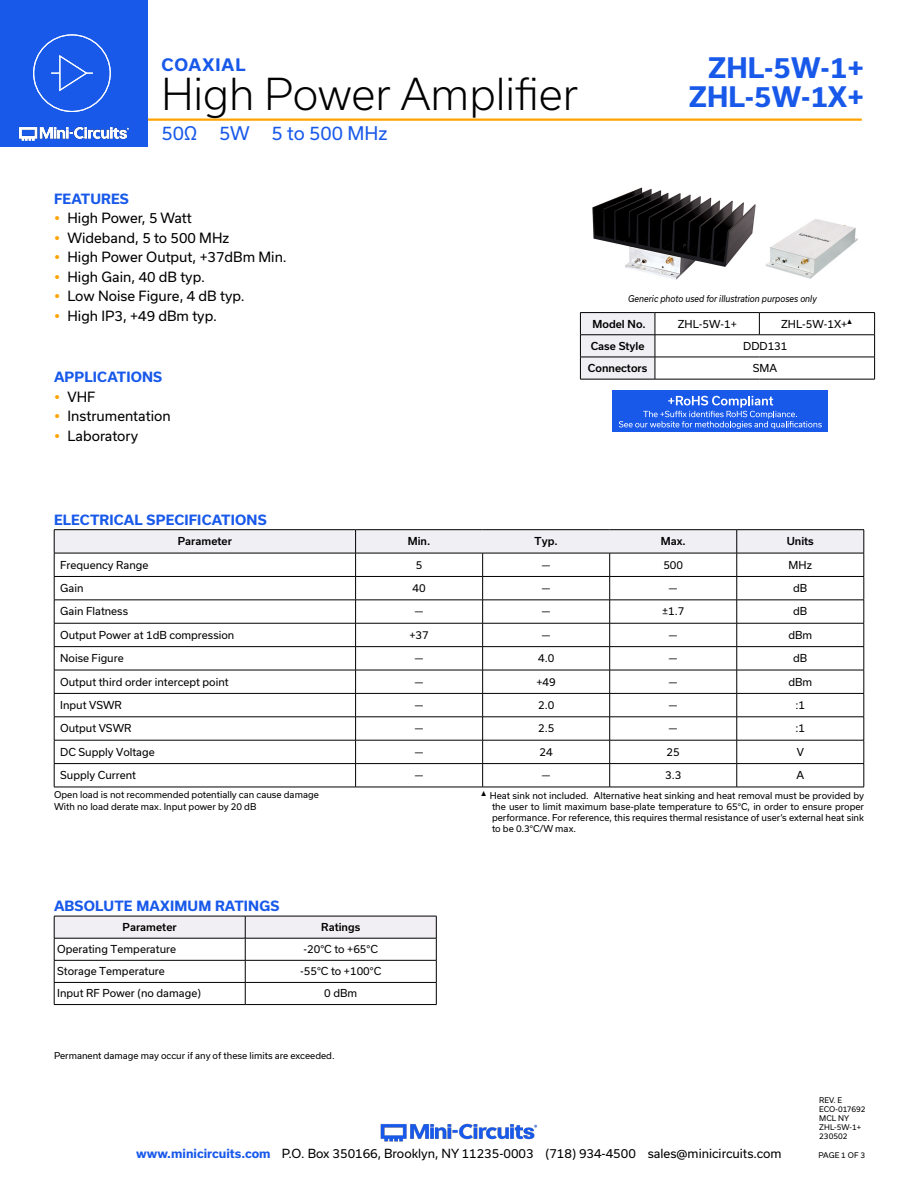
<style>
.page{position:relative;width:918px;height:1188px;background:#fff}
.page>*{position:absolute;margin:0;border:0;box-sizing:border-box;transform-origin:0 0}
.t1{font:300 42px "Usual";color:#000}
.t2{font:700 27px/28.5px "Usual";color:#1859ea;text-align:right}
.t3{font:18px "Usual";color:#1859ea}
.t4{font:700 16.5px "Usual";letter-spacing:.065em;color:#1859ea}
.t5{font:13.5px "Usual";color:#000}
.Blue_Headers{font:700 13.5px "Usual";letter-spacing:.015em;color:#1859ea}
.t6{font:12px "Usual";color:#000}
.Table_Body_Left_Just{font:10.5px "Usual";color:#000}
.Table_Body_Center{font:10.5px "Usual";color:#000}
.Table_Header_Center{font:500 10.5px "Usual";color:#000}
.Notes{font:9px/10.8px "Usual";color:#000;text-align:justify}
.t7{font:italic 9px "Usual";color:#000;scale:.9 1}
.t8{font:7.5px "Usual";color:#000}
.s1{font-weight:700;color:#1859ea}
</style>
<div class="page">
<img style="left:380px;top:1123px;width:158px;height:19px">
<hr style="left:129px;top:118px;width:733px;height:3px;background:#ffa300">
<div style="left:0;top:0;width:147px;height:147px;background:#1859ea"></div>
<img style="left:18px;top:126px;width:111px;height:15px">
<div style="left:33px;top:34px;width:78px;height:78px;border:1px solid #fff;border-radius:50%"></div>
<svg style="left:51px;top:55px;width:42px;height:37px"></svg>
<hr style="left:54px;top:529px;width:302px;height:1px;background:#000">
<hr style="left:356px;top:529px;width:127px;height:1px;background:#000">
<hr style="left:483px;top:529px;width:127px;height:1px;background:#000">
<hr style="left:610px;top:529px;width:127px;height:1px;background:#000">
<hr style="left:737px;top:529px;width:127px;height:1px;background:#000">
<svg style="left:54px;top:530px;width:811px;height:257px"></svg>
<hr style="left:54px;top:787px;width:302px;height:1px;background:#000">
<hr style="left:356px;top:787px;width:127px;height:1px;background:#000">
<hr style="left:483px;top:787px;width:127px;height:1px;background:#000">
<hr style="left:610px;top:787px;width:127px;height:1px;background:#000">
<hr style="left:737px;top:787px;width:127px;height:1px;background:#000">
<hr style="left:54px;top:1004px;width:191px;height:1px;background:#000">
<hr style="left:245px;top:1004px;width:191px;height:1px;background:#000">
<svg style="left:54px;top:916px;width:383px;height:88px"></svg>
<img style="left:592px;top:187px;width:164px;height:93px">
<img style="left:766px;top:219px;width:92px;height:60px">
<hr style="left:580px;top:312px;width:75px;height:1px;background:#000">
<hr style="left:655px;top:312px;width:104px;height:1px;background:#000">
<hr style="left:759px;top:312px;width:116px;height:1px;background:#000">
<svg style="left:759px;top:313px;width:1px;height:22px"></svg>
<hr style="left:655px;top:335px;width:104px;height:1px;background:#000">
<hr style="left:759px;top:335px;width:116px;height:1px;background:#000">
<hr style="left:655px;top:357px;width:104px;height:1px;background:#000">
<svg style="left:580px;top:313px;width:76px;height:66px"></svg>
<hr style="left:759px;top:357px;width:116px;height:1px;background:#000">
<svg style="left:874px;top:313px;width:1px;height:66px"></svg>
<hr style="left:580px;top:379px;width:75px;height:1px;background:#000">
<hr style="left:655px;top:379px;width:104px;height:1px;background:#000">
<hr style="left:759px;top:379px;width:116px;height:1px;background:#000">
<div style="left:612px;top:390px;width:216px;height:42px;background:#1859ea"></div>
<svg style="left:619px;top:396px;width:203px;height:33px"></svg>
<h3 class="t4" style="left:161px;top:55px;width:86px">COAXIAL</h3>
<h2 class="t2" style="left:689px;top:54px;width:177px">ZHL-5W-1+<br>ZHL-5W-1X+</h2>
<h3 class="t3" style="left:161px;top:123px;width:228px">50Ω 5W 5 to 500 MHz</h3>
<h1 class="t1" style="left:161px;top:70px;width:418px">High Power Amplifier</h1>
<p class="Blue_Headers" style="left:54px;top:191px;width:76px">FEATURES</p>
<p class="t5" style="left:68px;top:210px;width:126px">High Power, 5 Watt</p>
<p class="t5" style="left:68px;top:230px;width:163px">Wideband, 5 to 500 MHz</p>
<p class="t5" style="left:68px;top:249px;width:221px">High Power Output, +37dBm Min.</p>
<p class="t5" style="left:68px;top:269px;width:139px">High Gain, 40 dB typ.</p>
<p class="t5" style="left:68px;top:288px;width:179px">Low Noise Figure, 4 dB typ.</p>
<p class="t5" style="left:68px;top:308px;width:151px">High IP3, +49 dBm typ.</p>
<p class="Blue_Headers" style="left:54px;top:370px;width:110px">APPLICATIONS</p>
<p class="t5" style="left:68px;top:389px;width:29px">VHF</p>
<p class="t5" style="left:68px;top:409px;width:105px">Instrumentation</p>
<p class="t5" style="left:68px;top:428px;width:72px">Laboratory</p>
<p class="Blue_Headers" style="left:54px;top:513px;width:214px">ELECTRICAL SPECIFICATIONS</p>
<p class="t7" style="left:628px;top:294px;width:211px">Generic photo used for illustration purposes only</p>
<p class="Table_Header_Center" style="left:593px;top:318px;width:55px">Model No.</p>
<p class="Table_Body_Center" style="left:678px;top:318px;width:61px">ZHL-5W-1+</p>
<p class="Table_Body_Center" style="left:781px;top:318px;width:74px">ZHL-5W-1X+<sup>▲</sup></p>
<p class="Table_Header_Center" style="left:591px;top:340px;width:55px">Case Style</p>
<p class="Table_Body_Center" style="left:743px;top:340px;width:46px">DDD131</p>
<p class="Table_Header_Center" style="left:588px;top:362px;width:61px">Connectors</p>
<p class="Table_Body_Center" style="left:753px;top:362px;width:26px">SMA</p>
<p class="Table_Header_Center" style="left:178px;top:535px;width:56px">Parameter</p>
<p class="Table_Header_Center" style="left:408px;top:535px;width:24px">Min.</p>
<p class="Table_Header_Center" style="left:535px;top:535px;width:25px">Typ.</p>
<p class="Table_Header_Center" style="left:661px;top:535px;width:26px">Max.</p>
<p class="Table_Header_Center" style="left:787px;top:535px;width:29px">Units</p>
<p class="Table_Body_Left_Just" style="left:60px;top:559px;width:90px">Frequency Range</p>
<p class="Table_Body_Center" style="left:416px;top:559px;width:8px">5</p>
<p class="Table_Body_Center" style="left:542px;top:559px;width:10px">—</p>
<p class="Table_Body_Center" style="left:663px;top:559px;width:21px">500</p>
<p class="Table_Body_Center" style="left:789px;top:559px;width:25px">MHz</p>
<p class="Table_Body_Left_Just" style="left:60px;top:582px;width:25px">Gain</p>
<p class="Table_Body_Center" style="left:413px;top:582px;width:15px">40</p>
<p class="Table_Body_Center" style="left:542px;top:582px;width:10px">—</p>
<p class="Table_Body_Center" style="left:669px;top:582px;width:10px">—</p>
<p class="Table_Body_Center" style="left:793px;top:582px;width:16px">dB</p>
<p class="Table_Body_Left_Just" style="left:60px;top:606px;width:69px">Gain Flatness</p>
<p class="Table_Body_Center" style="left:415px;top:606px;width:10px">—</p>
<p class="Table_Body_Center" style="left:542px;top:606px;width:10px">—</p>
<p class="Table_Body_Center" style="left:662px;top:606px;width:24px">±1.7</p>
<p class="Table_Body_Center" style="left:793px;top:606px;width:16px">dB</p>
<p class="Table_Body_Left_Just" style="left:60px;top:629px;width:176px">Output Power at 1dB compression</p>
<p class="Table_Body_Center" style="left:409px;top:629px;width:21px">+37</p>
<p class="Table_Body_Center" style="left:542px;top:629px;width:10px">—</p>
<p class="Table_Body_Center" style="left:669px;top:629px;width:10px">—</p>
<p class="Table_Body_Center" style="left:788px;top:629px;width:25px">dBm</p>
<p class="Table_Body_Left_Just" style="left:60px;top:652px;width:65px">Noise Figure</p>
<p class="Table_Body_Center" style="left:415px;top:652px;width:10px">—</p>
<p class="Table_Body_Center" style="left:538px;top:652px;width:18px">4.0</p>
<p class="Table_Body_Center" style="left:669px;top:652px;width:10px">—</p>
<p class="Table_Body_Center" style="left:793px;top:652px;width:16px">dB</p>
<p class="Table_Body_Left_Just" style="left:60px;top:676px;width:170px">Output third order intercept point</p>
<p class="Table_Body_Center" style="left:415px;top:676px;width:10px">—</p>
<p class="Table_Body_Center" style="left:537px;top:676px;width:21px">+49</p>
<p class="Table_Body_Center" style="left:669px;top:676px;width:10px">—</p>
<p class="Table_Body_Center" style="left:788px;top:676px;width:25px">dBm</p>
<p class="Table_Body_Left_Just" style="left:60px;top:699px;width:63px">Input VSWR</p>
<p class="Table_Body_Center" style="left:415px;top:699px;width:10px">—</p>
<p class="Table_Body_Center" style="left:538px;top:699px;width:18px">2.0</p>
<p class="Table_Body_Center" style="left:669px;top:699px;width:10px">—</p>
<p class="Table_Body_Center" style="left:795px;top:699px;width:11px">:1</p>
<p class="Table_Body_Left_Just" style="left:60px;top:722px;width:73px">Output VSWR</p>
<p class="Table_Body_Center" style="left:415px;top:722px;width:10px">—</p>
<p class="Table_Body_Center" style="left:538px;top:722px;width:18px">2.5</p>
<p class="Table_Body_Center" style="left:669px;top:722px;width:10px">—</p>
<p class="Table_Body_Center" style="left:795px;top:722px;width:11px">:1</p>
<p class="Table_Body_Left_Just" style="left:60px;top:746px;width:96px">DC Supply Voltage</p>
<p class="Table_Body_Center" style="left:415px;top:746px;width:10px">—</p>
<p class="Table_Body_Center" style="left:540px;top:746px;width:15px">24</p>
<p class="Table_Body_Center" style="left:667px;top:746px;width:15px">25</p>
<p class="Table_Body_Center" style="left:797px;top:746px;width:9px">V</p>
<p class="Table_Body_Left_Just" style="left:60px;top:769px;width:77px">Supply Current</p>
<p class="Table_Body_Center" style="left:415px;top:769px;width:10px">—</p>
<p class="Table_Body_Center" style="left:542px;top:769px;width:10px">—</p>
<p class="Table_Body_Center" style="left:665px;top:769px;width:18px">3.3</p>
<p class="Table_Body_Center" style="left:796px;top:769px;width:9px">A</p>
<p class="Notes" style="left:492px;top:791px;width:374px;text-indent:-10px"><sup>▲</sup> Heat sink not included. Alternative heat sinking and heat removal must be provided by the user to limit maximum base-plate temperature to 65°C, in order to ensure proper performance. For reference, this requires thermal resistance of user’s external heat sink to be 0.3°C/W max.</p>
<p class="Notes" style="left:54px;top:789px;width:266px">Open load is not recommended potentially can cause damage</p>
<p class="Notes" style="left:54px;top:801px;width:204px">With no load derate max. Input power by 20 dB</p>
<p class="Blue_Headers" style="left:54px;top:898px;width:227px">ABSOLUTE MAXIMUM RATINGS</p>
<p class="Table_Header_Center" style="left:123px;top:921px;width:56px">Parameter</p>
<p class="Table_Header_Center" style="left:321px;top:921px;width:41px">Ratings</p>
<p class="Table_Body_Left_Just" style="left:57px;top:943px;width:120px">Operating Temperature</p>
<p class="Table_Body_Center" style="left:304px;top:943px;width:76px">-20°C to +65°C</p>
<p class="Table_Body_Left_Just" style="left:57px;top:965px;width:109px">Storage Temperature</p>
<p class="Table_Body_Center" style="left:300px;top:965px;width:83px">-55°C to +100°C</p>
<p class="Table_Body_Left_Just" style="left:57px;top:987px;width:145px">Input RF Power (no damage)</p>
<p class="Table_Body_Center" style="left:324px;top:987px;width:34px">0 dBm</p>
<p class="Notes" style="left:54px;top:1051px;width:282px">Permanent damage may occur if any of these limits are exceeded.</p>
<p class="t8" style="left:819px;top:1096px;width:24px">REV. E</p>
<p class="t8" style="left:819px;top:1105px;width:48px">ECO-017692</p>
<p class="t8" style="left:819px;top:1114px;width:31px">MCL NY</p>
<p class="t8" style="left:819px;top:1123px;width:44px">ZHL-5W-1+</p>
<p class="t8" style="left:819px;top:1132px;width:30px">230502</p>
<h3 class="t6" style="left:136px;top:1146px;width:647px"><span class="s1">www.minicircuits.com</span> P.O. Box 350166, Brooklyn, NY 11235-0003 (718) 934-4500 sales@minicircuits.com</h3>
<p class="t8" style="left:819px;top:1151px;width:48px">PAGE 1 OF 3</p>
</div>
